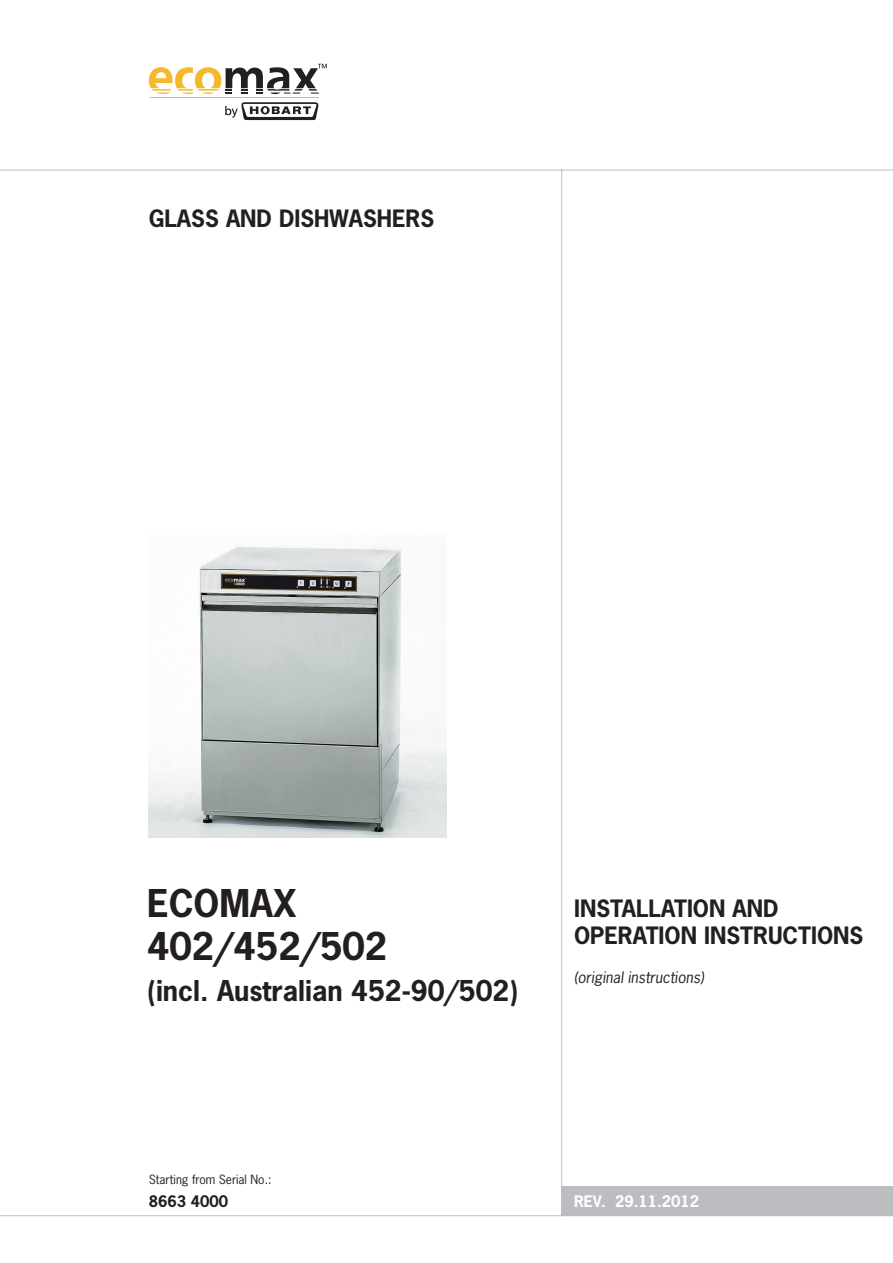
<style>
.page{position:relative;width:893px;height:1263px;background:#fff}
.page>*{position:absolute;margin:0;border:0;box-sizing:border-box;transform-origin:0 0}
.t1{font:700 36px/43.2px "News Gothic Std";color:#231f20}
.t2{font:700 27px "News Gothic Std";color:#231f20}
.t3{font:700 22.5px/27px "News Gothic Std";color:#231f20}
.t4{font:italic 15px "News Gothic Std";color:#231f20}
.t5{font:700 15px "News Gothic Std";color:#fff}
.t6{font:700 15px "News Gothic Std";color:#231f20}
.t7{font:12px "News Gothic Std";color:#231f20}
</style>
<div class="page">
<hr style="left:561px;top:169px;width:1px;height:1047px;background:#bcbdc0">
<div style="left:561px;top:1186px;width:332px;height:30px;background:#bcbdc0"></div>
<hr style="left:0;top:1215px;width:893px;height:1px;background:#bcbdc0">
<svg style="left:0;top:63px;width:893px;height:108px"></svg>
<img style="left:149px;top:545px;width:298px;height:293px">
<p class="t3" style="left:149px;top:204px;width:287px">GLASS AND DISHWASHERS</p>
<h1 class="t1" style="left:147px;top:881px;width:242px">ECOMAX<br>402/452/502</h1>
<p class="t2" style="left:147px;top:973px;width:373px">(INCL. AUSTRALIAN 452-90/502)</p>
<p class="t3" style="left:574px;top:894px;width:291px">INSTALLATION AND<br>OPERATION INSTRUCTIONS</p>
<p class="t4" style="left:574px;top:968px;width:132px">(original instructions)</p>
<p class="t7" style="left:149px;top:1171px;width:124px">Starting from Serial No.:</p>
<p class="t6" style="left:149px;top:1191px;width:81px">8663 4000</p>
<p class="t5" style="left:574px;top:1191px;width:126px">REV. 29.11.2012</p>
</div>
